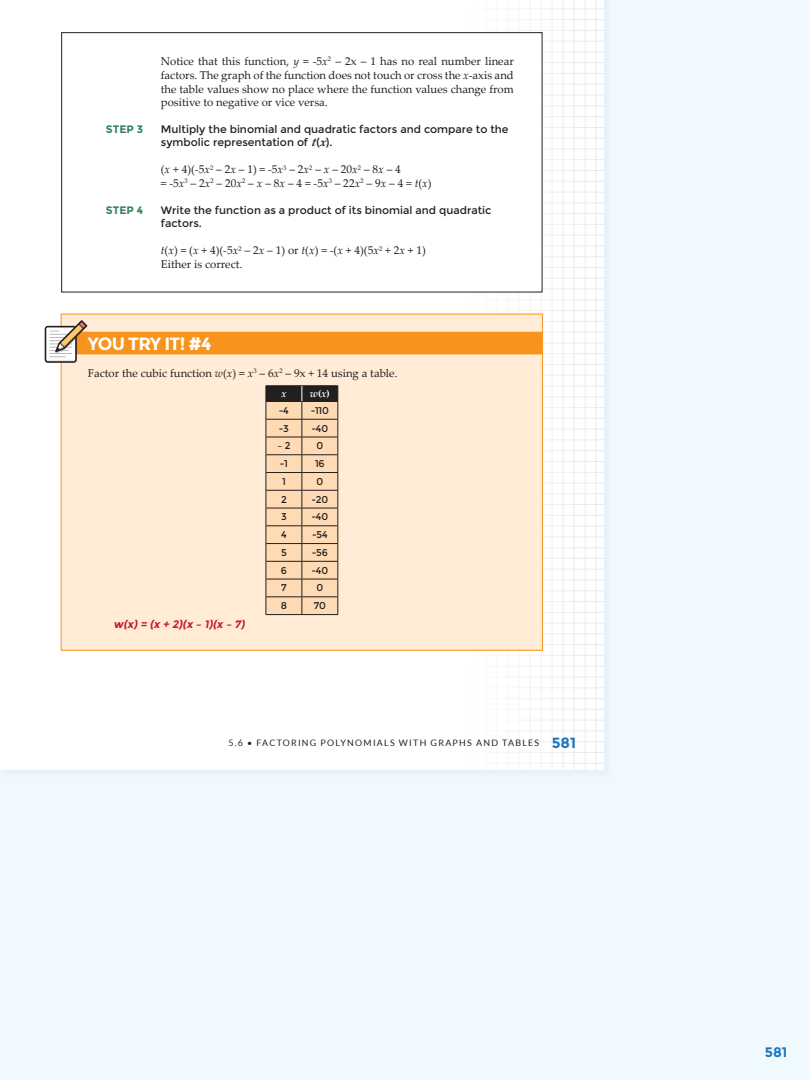
<style>
.page{position:relative;width:810px;height:1080px;background:#eff9fe}
.page>*{position:absolute;margin:0;border:0;box-sizing:border-box;transform-origin:0 0}
.t1{font:700 17.75px "Montserrat";letter-spacing:-.04em;color:#fff}
.t2{font:700 13.75px "Montserrat";color:#1d76bc}
.t3{font:11.38px/13.8px "Palatino Linotype";color:#231f20}
.t4{font:10.88px/12.9px "Montserrat";color:#231f20}
.t5{font:italic 700 10.88px "Montserrat";color:#bf1e2d}
.t6{font:700 10.88px "Montserrat";color:#2e8359}
.t7{font:9.88px "Montserrat";letter-spacing:-.02em;color:#231f20}
.t8{font:italic 700 9.88px "Palatino";color:#fff}
.t9{font:8.88px "Lato";letter-spacing:.14em;color:#231f20}
.s1{font-style:italic}
.s2{font-family:"Palatino Linotype";font-weight:700;font-style:italic;font-size:11.88px}
.s3{font-style:normal}
.s4{font-family:"Montserrat";font-weight:700;font-size:14.75px;color:#1d76bc}
</style>
<div class="page">
<div style="left:0;top:0;width:614px;height:780px;background:#e9f3f7"></div>
<div style="left:0;top:0;width:604px;height:770px;background:#fff"></div>
<svg style="left:464px;top:0;width:140px;height:770px"></svg>
<svg style="left:61px;top:32px;width:482px;height:261px"></svg>
<div style="left:61px;top:314px;width:482px;height:336px;background:#ffebd6"></div>
<div style="left:62px;top:332px;width:480px;height:22px;background:#f7941d"></div>
<svg style="left:266px;top:386px;width:73px;height:229px"></svg>
<svg style="left:45px;top:320px;width:42px;height:43px"></svg>
<p class="t3" style="left:161px;top:54px;width:355px;text-align:justify">Notice that this function, <span class="s1">y</span> = -5<span class="s1">x</span><sup>2</sup> – 2x – 1 has no real number linear factors. The graph of the function does not touch or cross the <span class="s1">x</span>-axis and the table values show no place where the function values change from positive to negative or vice versa.</p>
<p class="t6" style="left:106px;top:123px;width:39px">STEP 3</p>
<p class="t4" style="left:161px;top:123px;width:349px">Multiply the binomial and quadratic factors and compare to the symbolic representation of <span class="s2">t</span>(<span class="s2">x</span>).</p>
<p class="t3" style="left:161px;top:162px;width:272px">(<span class="s1">x</span> + 4)(-5<span class="s1">x</span><sup>2</sup> – 2<span class="s1">x</span> – 1) = -5<span class="s1">x</span><sup>3</sup> – 2<span class="s1">x</span><sup>2</sup> – <span class="s1">x</span> – 20<span class="s1">x</span><sup>2</sup> – 8<span class="s1">x</span> – 4<br>= -5<span class="s1">x</span><sup>3</sup> – 2<span class="s1">x</span><sup>2</sup> – 20<span class="s1">x</span><sup>2</sup> – <span class="s1">x</span> – 8<span class="s1">x</span> – 4 = -5<span class="s1">x</span><sup>3</sup> – 22<span class="s1">x</span><sup>2</sup> – 9<span class="s1">x</span> – 4 = <span class="s1">t</span>(<span class="s1">x</span>)</p>
<p class="t6" style="left:106px;top:204px;width:39px">STEP 4</p>
<p class="t4" style="left:161px;top:204px;width:332px">Write the function as a product of its binomial and quadratic factors.</p>
<p class="t3" style="left:161px;top:243px;width:266px"><span class="s1">t</span>(<span class="s1">x</span>) = (<span class="s1">x</span> + 4)(-5<span class="s1">x</span><sup>2</sup> – 2<span class="s1">x</span> – 1) or <span class="s1">t</span>(<span class="s1">x</span>) = -(<span class="s1">x</span> + 4)(5<span class="s1">x</span><sup>2</sup> + 2<span class="s1">x</span> + 1)<br>Either is correct.</p>
<p class="t1" style="left:88px;top:333px;width:125px">YOU TRY IT! #4</p>
<p class="t3" style="left:88px;top:365px;width:311px">Factor the cubic function <span class="s1">w</span>(<span class="s1">x</span>) = <span class="s1">x</span><sup>3</sup> – 6<span class="s1">x</span><sup>2</sup> – 9x + 14 using a table.</p>
<p class="t8" style="left:281px;top:385px;width:6px">x</p>
<p class="t8" style="left:310px;top:386px;width:21px">w<span class="s3">(</span>x<span class="s3">)</span></p>
<p class="t7" style="left:279px;top:405px;width:12px">-4</p>
<p class="t7" style="left:311px;top:405px;width:20px">-110</p>
<p class="t7" style="left:279px;top:422px;width:12px">-3</p>
<p class="t7" style="left:311px;top:422px;width:18px">-40</p>
<p class="t7" style="left:277px;top:440px;width:15px">–2</p>
<p class="t7" style="left:316px;top:440px;width:8px">0</p>
<p class="t7" style="left:280px;top:458px;width:9px">-1</p>
<p class="t7" style="left:315px;top:458px;width:11px">16</p>
<p class="t7" style="left:282px;top:476px;width:5px">1</p>
<p class="t7" style="left:316px;top:476px;width:8px">0</p>
<p class="t7" style="left:281px;top:493px;width:7px">2</p>
<p class="t7" style="left:312px;top:493px;width:18px">-20</p>
<p class="t7" style="left:281px;top:511px;width:7px">3</p>
<p class="t7" style="left:311px;top:511px;width:18px">-40</p>
<p class="t7" style="left:281px;top:529px;width:7px">4</p>
<p class="t7" style="left:312px;top:529px;width:17px">-54</p>
<p class="t7" style="left:281px;top:547px;width:7px">5</p>
<p class="t7" style="left:312px;top:547px;width:18px">-56</p>
<p class="t7" style="left:281px;top:564px;width:8px">6</p>
<p class="t7" style="left:311px;top:564px;width:18px">-40</p>
<p class="t7" style="left:281px;top:582px;width:7px">7</p>
<p class="t7" style="left:316px;top:582px;width:8px">0</p>
<p class="t7" style="left:281px;top:600px;width:8px">8</p>
<p class="t7" style="left:314px;top:600px;width:14px">70</p>
<p class="t5" style="left:114px;top:617px;width:135px">w(x)= (x + 2)(x – 1)(x – 7)</p>
<p class="t9" style="left:228px;top:738px;width:349px">5.6 • FACTORING POLYNOMIALS WITH GRAPHS AND TABLES <span class="s4">581</span></p>
<p class="t2" style="left:765px;top:1043px;width:24px">581</p>
</div>
